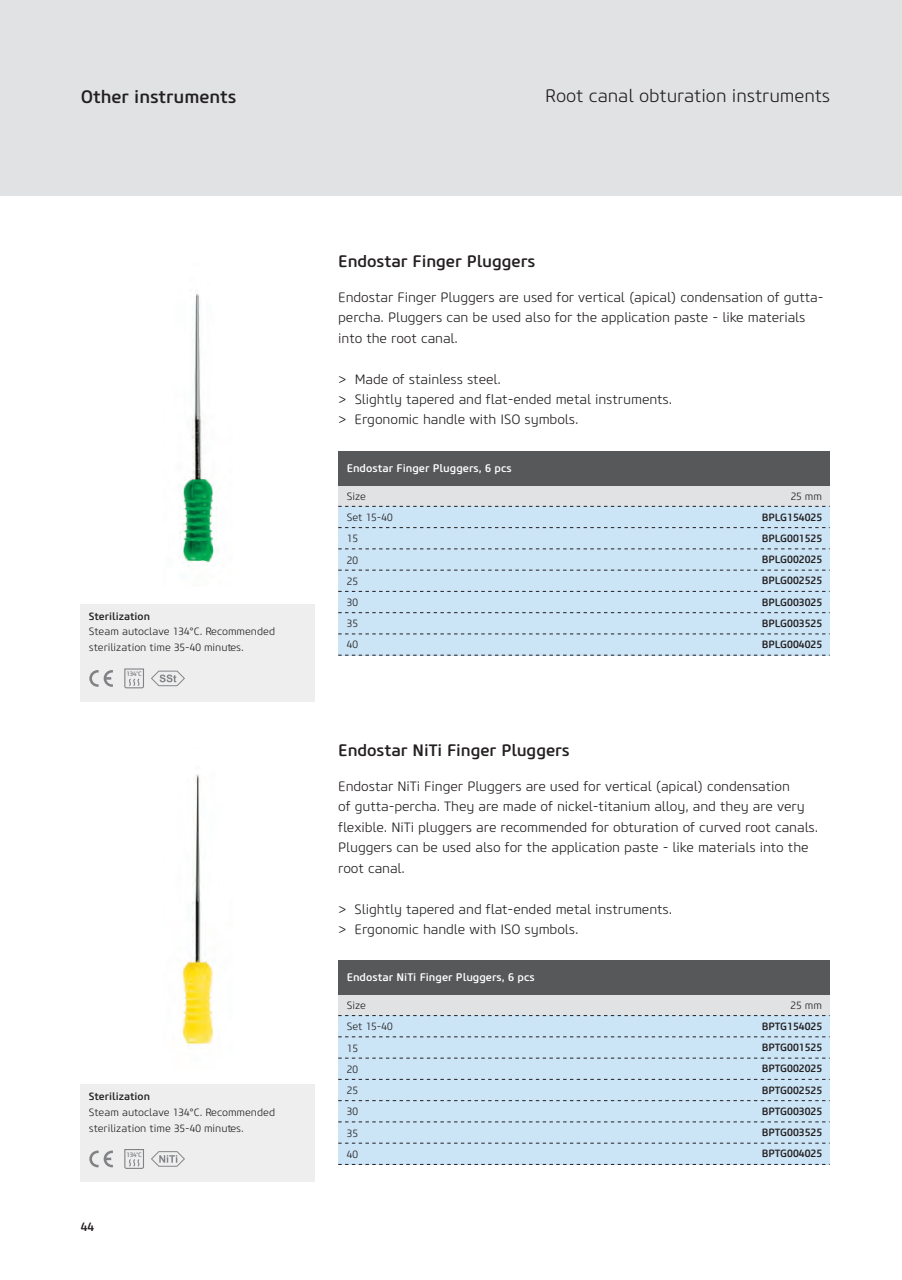
<style>
.page{position:relative;width:902px;height:1280px;background:#fff}
.page>*{position:absolute;margin:0;border:0;box-sizing:border-box;transform-origin:0 0}
.t1{font:300 18px "Core Sans M35";letter-spacing:-.005em;color:#231f20}
.t2{font:500 18px "Core Sans M55";letter-spacing:-.005em;color:#231f20}
.t3{font:500 16.5px "Core Sans M55";letter-spacing:-.005em;color:#231f20}
.t4{font:300 13.5px/20.4px "Core Sans M35";letter-spacing:-.005em;color:#231f20}
.t5{font:500 12px "Core Sans M55";color:#231f20}
.t6{font:500 10.95px "Core Sans M55";color:#fff}
.t7{font:300 10.5px/21.1px "Core Sans M35";color:#231f20}
.t8{font:500 10.5px/21.1px "Core Sans M55";color:#231f20;text-align:justify}
.t9{font:500 6.45px "Core Sans M55";letter-spacing:-.035em;color:#808285}
.t10{font:500 3.15px "Core Sans M55";color:#808285}
.s1{font-family:"Core Sans M55";font-weight:500}
.s2{font-family:"Core Sans M35";font-weight:300}
</style>
<div class="page">
<div style="left:0;top:0;width:901px;height:196px;background:#e1e2e4"></div>
<img style="left:179px;top:293px;width:38px;height:273px">
<div style="left:81px;top:1084px;width:234px;height:98px;background:#eeeeef"></div>
<svg style="left:89px;top:1150px;width:24px;height:17px"></svg>
<svg style="left:124px;top:1149px;width:20px;height:20px"></svg>
<svg style="left:151px;top:1151px;width:34px;height:16px"></svg>
<div style="left:338px;top:994px;width:491px;height:21px;background:#e1e2e4"></div>
<div style="left:338px;top:1015px;width:491px;height:22px;background:#cbe4f6"></div>
<div style="left:338px;top:1037px;width:491px;height:21px;background:#cbe4f6"></div>
<div style="left:338px;top:1058px;width:491px;height:21px;background:#cbe4f6"></div>
<div style="left:338px;top:1079px;width:491px;height:22px;background:#cbe4f6"></div>
<div style="left:338px;top:1101px;width:491px;height:21px;background:#cbe4f6"></div>
<div style="left:338px;top:1122px;width:491px;height:21px;background:#cbe4f6"></div>
<div style="left:338px;top:1143px;width:491px;height:21px;background:#cbe4f6"></div>
<div style="left:338px;top:960px;width:491px;height:34px;background:#57585a"></div>
<svg style="left:338px;top:1058px;width:491px;height:1px"></svg>
<svg style="left:338px;top:1079px;width:491px;height:1px"></svg>
<svg style="left:338px;top:1100px;width:491px;height:1px"></svg>
<svg style="left:338px;top:1121px;width:491px;height:1px"></svg>
<svg style="left:338px;top:1143px;width:491px;height:1px"></svg>
<svg style="left:338px;top:1164px;width:491px;height:1px"></svg>
<svg style="left:338px;top:1036px;width:491px;height:1px"></svg>
<svg style="left:338px;top:1015px;width:491px;height:1px"></svg>
<div style="left:338px;top:485px;width:491px;height:21px;background:#e1e2e4"></div>
<div style="left:338px;top:506px;width:491px;height:22px;background:#cbe4f6"></div>
<div style="left:338px;top:528px;width:491px;height:21px;background:#cbe4f6"></div>
<div style="left:338px;top:549px;width:491px;height:21px;background:#cbe4f6"></div>
<div style="left:338px;top:570px;width:491px;height:21px;background:#cbe4f6"></div>
<div style="left:338px;top:591px;width:491px;height:22px;background:#cbe4f6"></div>
<div style="left:338px;top:613px;width:491px;height:21px;background:#cbe4f6"></div>
<div style="left:338px;top:634px;width:491px;height:21px;background:#cbe4f6"></div>
<div style="left:338px;top:451px;width:491px;height:34px;background:#57585a"></div>
<svg style="left:338px;top:548px;width:491px;height:1px"></svg>
<svg style="left:338px;top:570px;width:491px;height:1px"></svg>
<svg style="left:338px;top:591px;width:491px;height:1px"></svg>
<svg style="left:338px;top:612px;width:491px;height:1px"></svg>
<svg style="left:338px;top:634px;width:491px;height:1px"></svg>
<svg style="left:338px;top:655px;width:491px;height:1px"></svg>
<svg style="left:338px;top:527px;width:491px;height:1px"></svg>
<svg style="left:338px;top:506px;width:491px;height:1px"></svg>
<div style="left:81px;top:604px;width:234px;height:98px;background:#eeeeef"></div>
<svg style="left:89px;top:670px;width:24px;height:17px"></svg>
<svg style="left:124px;top:668px;width:20px;height:20px"></svg>
<svg style="left:151px;top:671px;width:34px;height:15px"></svg>
<img style="left:182px;top:774px;width:32px;height:272px">
<p class="t2" style="left:81px;top:90px;width:157px">Other instruments</p>
<p class="t1" style="left:545px;top:89px;width:287px">Root canal obturation instruments</p>
<p class="t3" style="left:338px;top:255px;width:198px">Endostar Finger Pluggers</p>
<p class="t7" style="left:89px;top:609px;width:188px;line-height:15.9px"><span class="s1">Sterilization<br></span>Steam autoclave 134°C. Recommended sterilization time 35-40 minutes.</p>
<p class="t10" style="left:136px;top:671px;width:3px">o</p>
<p class="t9" style="left:126px;top:671px;width:17px">134 C</p>
<p class="t7" style="left:89px;top:1089px;width:188px;line-height:15.9px"><span class="s1">Sterilization<br></span>Steam autoclave 134°C. Recommended sterilization time 35-40 minutes.</p>
<p class="t10" style="left:136px;top:1151px;width:3px">o</p>
<p class="t9" style="left:126px;top:1152px;width:17px">134 C</p>
<p class="t5" style="left:81px;top:1222px;width:15px">44</p>
<p class="t4" style="left:338px;top:288px;width:487px">Endostar Finger Pluggers are used for vertical (apical) condensation of gutta&shy;percha. Pluggers can be used also for the application paste - like materials into the root canal.</p>
<p class="t4" style="left:338px;top:370px;width:335px">&gt; Made of stainless steel.<br>&gt; Slightly tapered and flat-ended metal instruments. &gt; Ergonomic handle with ISO symbols.</p>
<p class="t6" style="left:347px;top:464px;width:166px">Endostar Finger Pluggers, 6 pcs</p>
<p class="t7" style="left:347px;top:508px;width:47px">Set 15-40<br>15<br>20<br>25<br>30<br>35<br>40</p>
<p class="t7" style="left:347px;top:486px;width:21px">Size</p>
<p class="t8" style="left:761px;top:486px;width:62px;text-indent:29px"><span class="s2">25 mm </span>BPLG154025<br>BPLG001525<br>BPLG002025<br>BPLG002525<br>BPLG003025<br>BPLG003525<br>BPLG004025</p>
<p class="t3" style="left:338px;top:744px;width:233px">Endostar NiTi Finger Pluggers</p>
<p class="t4" style="left:338px;top:777px;width:481px">Endostar NiTi Finger Pluggers are used for vertical (apical) condensation<br>of gutta-percha. They are made of nickel-titanium alloy, and they are very flexible. NiTi pluggers are recommended for obturation of curved root canals.<br>Pluggers can be used also for the application paste - like materials into the root canal.</p>
<p class="t4" style="left:338px;top:900px;width:335px">&gt; Slightly tapered and flat-ended metal instruments. &gt; Ergonomic handle with ISO symbols.</p>
<p class="t6" style="left:347px;top:973px;width:190px">Endostar NiTi Finger Pluggers, 6 pcs</p>
<p class="t7" style="left:347px;top:1017px;width:47px">Set 15-40<br>15<br>20<br>25<br>30<br>35<br>40</p>
<p class="t7" style="left:347px;top:996px;width:21px">Size</p>
<p class="t8" style="left:761px;top:996px;width:62px;text-indent:29px"><span class="s2">25 mm </span>BPTG154025<br>BPTG001525<br>BPTG002025<br>BPTG002525<br>BPTG003025<br>BPTG003525<br>BPTG004025</p>
</div>
